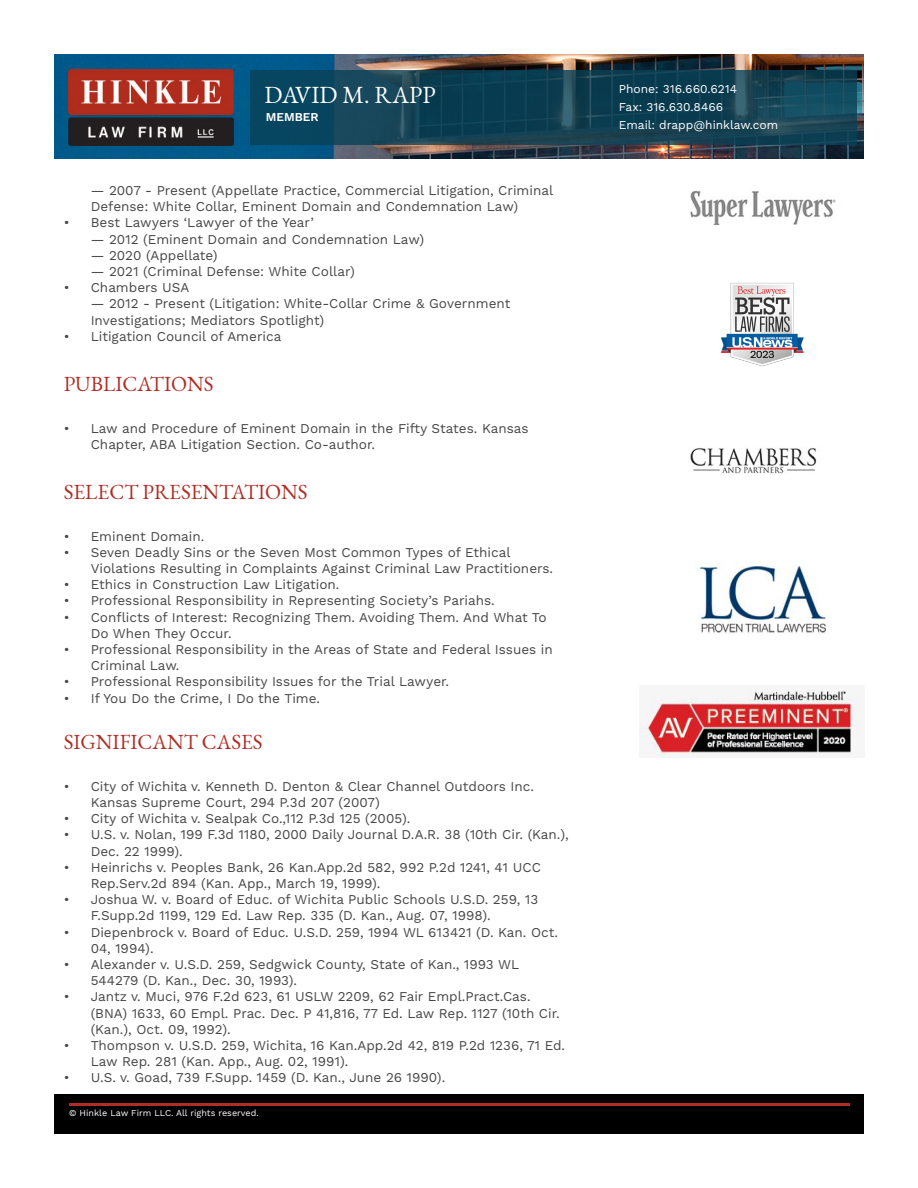
<style>
.page{position:relative;width:918px;height:1188px;background:#fff}
.page>*{position:absolute;margin:0;border:0;box-sizing:border-box;transform-origin:0 0}
.t1{font:24px "EB Garamond";color:#fff}
.t2{font:21px "EB Garamond";color:#b02d25}
.t3{font:13.5px/16.2px "Work Sans";color:#474748}
.t4{font:12px/17.9px "Work Sans";color:#fff}
.t5{font:600 12px "Work Sans";color:#fff}
.t6{font:9px "Work Sans";color:#fff}
</style>
<div class="page">
<div style="left:54px;top:1094px;width:810px;height:40px;background:#000"></div>
<hr style="left:69px;top:1104px;width:781px;height:2px;background:#b02d25">
<img style="left:54px;top:54px;width:810px;height:105px">
<img style="left:68px;top:70px;width:165px;height:75px">
<svg style="left:250px;top:70px;width:606px;height:75px"></svg>
<img style="left:690px;top:191px;width:146px;height:34px">
<img style="left:720px;top:283px;width:84px;height:84px">
<img style="left:690px;top:447px;width:127px;height:27px">
<img style="left:698px;top:561px;width:130px;height:72px">
<img style="left:640px;top:691px;width:219px;height:66px">
<h1 class="t1" style="left:265px;top:79px;width:172px">DAVID M. RAPP</h1>
<p class="t5" style="left:266px;top:110px;width:54px">MEMBER</p>
<p class="t3" style="left:91px;top:183px;width:464px">— 2007 - Present (Appellate Practice, Commercial Litigation, Criminal<br>Defense: White Collar, Eminent Domain and Condemnation Law)</p>
<p class="t3" style="left:64px;top:215px;width:252px">• Best Lawyers ‘Lawyer of the Year’</p>
<p class="t3" style="left:91px;top:231px;width:335px">— 2012 (Eminent Domain and Condemnation Law)</p>
<p class="t3" style="left:91px;top:248px;width:128px">— 2020 (Appellate)</p>
<p class="t3" style="left:91px;top:264px;width:266px">— 2021 (Criminal Defense: White Collar)</p>
<p class="t3" style="left:64px;top:280px;width:127px">• Chambers USA</p>
<p class="t3" style="left:91px;top:296px;width:421px">— 2012 - Present (Litigation: White-Collar Crime &amp; Government<br>Investigations; Mediators Spotlight)</p>
<p class="t3" style="left:64px;top:329px;width:219px">• Litigation Council of America</p>
<h2 class="t2" style="left:64px;top:370px;width:151px">PUBLICATIONS</h2>
<p class="t3" style="left:91px;top:420px;width:439px;text-indent:-27px">• Law and Procedure of Eminent Domain in the Fifty States. Kansas<br>Chapter, ABA Litigation Section. Co-author.</p>
<h2 class="t2" style="left:64px;top:478px;width:245px">SELECT PRESENTATIONS</h2>
<p class="t3" style="left:64px;top:528px;width:142px">• Eminent Domain.</p>
<p class="t3" style="left:91px;top:545px;width:464px;text-indent:-27px">• Seven Deadly Sins or the Seven Most Common Types of Ethical<br>Violations Resulting in Complaints Against Criminal Law Practitioners.</p>
<p class="t3" style="left:64px;top:577px;width:277px">• Ethics in Construction Law Litigation.</p>
<p class="t3" style="left:64px;top:593px;width:433px">• Professional Responsibility in Representing Society’s Pariahs.</p>
<p class="t3" style="left:91px;top:609px;width:458px;text-indent:-27px">• Conflicts of Interest: Recognizing Them. Avoiding Them. And What To<br>Do When They Occur.</p>
<p class="t3" style="left:91px;top:642px;width:464px;text-indent:-27px">• Professional Responsibility in the Areas of State and Federal Issues in<br>Criminal Law.</p>
<p class="t3" style="left:64px;top:674px;width:387px">• Professional Responsibility Issues for the Trial Lawyer.</p>
<p class="t3" style="left:64px;top:690px;width:258px">• If You Do the Crime, I Do the Time.</p>
<h2 class="t2" style="left:64px;top:729px;width:201px">SIGNIFICANT CASES</h2>
<p class="t3" style="left:91px;top:779px;width:445px;text-indent:-27px">• City of Wichita v. Kenneth D. Denton &amp; Clear Channel Outdoors Inc.<br>Kansas Supreme Court, 294 P.3d 207 (2007)</p>
<p class="t3" style="left:64px;top:811px;width:348px">• City of Wichita v. Sealpak Co.,112 P.3d 125 (2005).</p>
<p class="t3" style="left:91px;top:827px;width:480px;text-indent:-27px">• U.S. v. Nolan, 199 F.3d 1180, 2000 Daily Journal D.A.R. 38 (10th Cir. (Kan.),<br>Dec. 22 1999).</p>
<p class="t3" style="left:91px;top:860px;width:452px;text-indent:-27px">• Heinrichs v. Peoples Bank, 26 Kan.App.2d 582, 992 P.2d 1241, 41 UCC<br>Rep.Serv.2d 894 (Kan. App., March 19, 1999).</p>
<p class="t3" style="left:91px;top:892px;width:449px;text-indent:-27px">• Joshua W. v. Board of Educ. of Wichita Public Schools U.S.D. 259, 13<br>F.Supp.2d 1199, 129 Ed. Law Rep. 335 (D. Kan., Aug. 07, 1998).</p>
<p class="t3" style="left:91px;top:924px;width:469px;text-indent:-27px">• Diepenbrock v. Board of Educ. U.S.D. 259, 1994 WL 613421 (D. Kan. Oct.<br>04, 1994).</p>
<p class="t3" style="left:91px;top:957px;width:430px;text-indent:-27px">• Alexander v. U.S.D. 259, Sedgwick County, State of Kan., 1993 WL<br>544279 (D. Kan., Dec. 30, 1993).</p>
<p class="t3" style="left:91px;top:989px;width:471px;text-indent:-27px">• Jantz v. Muci, 976 F.2d 623, 61 USLW 2209, 62 Fair Empl.Pract.Cas. (BNA) 1633, 60 Empl. Prac. Dec. P 41,816, 77 Ed. Law Rep. 1127 (10th Cir. (Kan.), Oct. 09, 1992).</p>
<p class="t3" style="left:91px;top:1038px;width:476px;text-indent:-27px">• Thompson v. U.S.D. 259, Wichita, 16 Kan.App.2d 42, 819 P.2d 1236, 71 Ed.<br>Law Rep. 281 (Kan. App., Aug. 02, 1991).</p>
<p class="t3" style="left:64px;top:1070px;width:383px">• U.S. v. Goad, 739 F.Supp. 1459 (D. Kan., June 26 1990).</p>
<p class="t6" style="left:69px;top:1108px;width:191px">© Hinkle Law Firm LLC. All rights reserved.</p>
<p class="t4" style="left:619px;top:81px;width:161px">Phone: 316.660.6214<br>Fax: 316.630.8466<br>Email: drapp@hinklaw.com</p>
</div>
